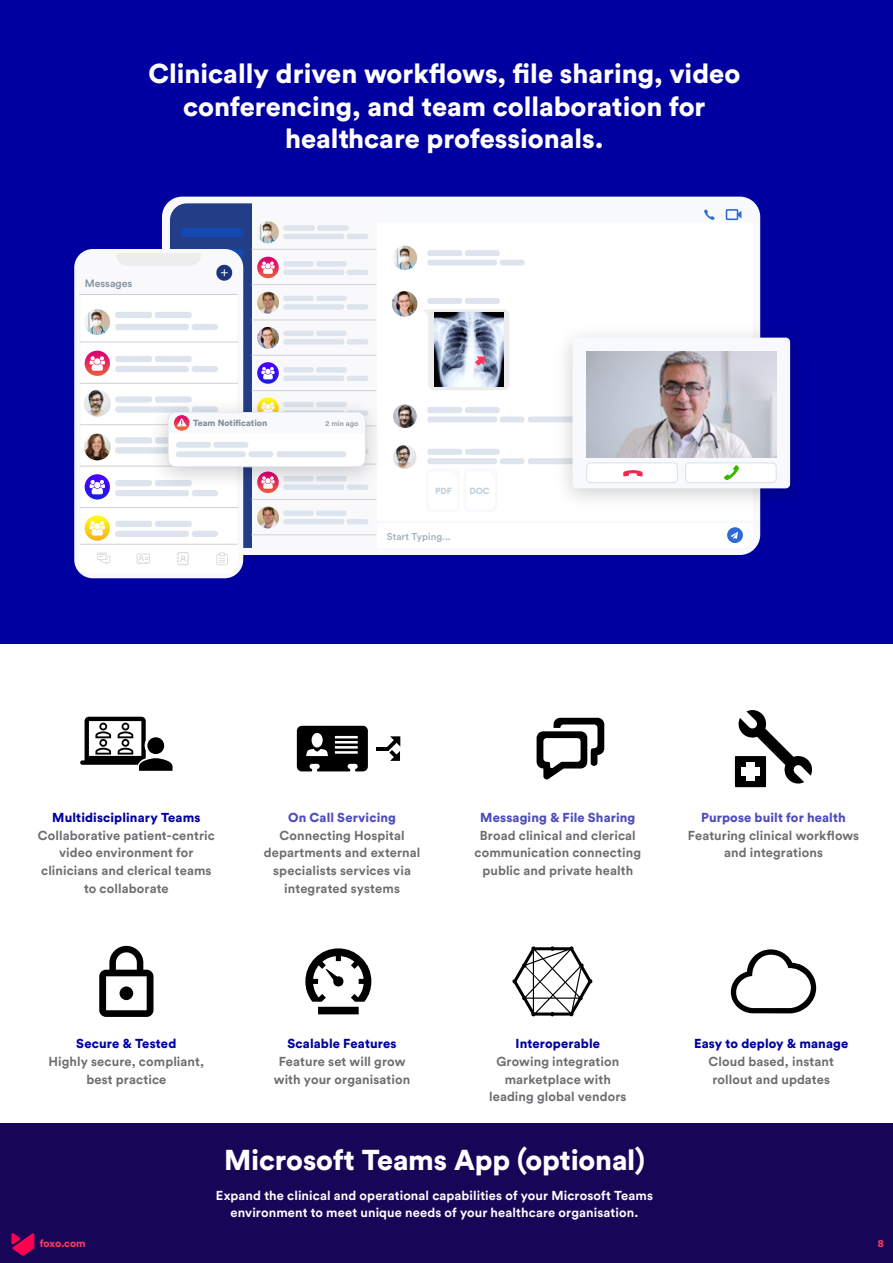
<style>
.page{position:relative;width:893px;height:1263px;background:#fff}
.page>*{position:absolute;margin:0;border:0;box-sizing:border-box;transform-origin:0 0}
.t1{font:900 28.5px "Circular Std";letter-spacing:-.005em;color:#fff}
.t2{font:900 27px/32.4px "Circular Std";color:#fff;text-align:center}
.t3{font:700 12.9px/17.5px "Circular Std";letter-spacing:.01em;color:#6d6e71;text-align:center}
.t4{font:700 12.9px/17.5px "Circular Std";letter-spacing:.01em;color:#fff;text-align:center}
.t5{font:900 12.9px "Circular Std";letter-spacing:.01em;color:#0000a0}
.t6{font:900 12.9px "Circular Std";letter-spacing:.01em;color:#4d4dbc}
.t7{font:900 10.5px "Circular Std";letter-spacing:-.005em;color:#ff375b}
.t8{font:500 10.5px "Circular Std";color:#808e9b}
.t9{font:500 9.75px "Circular Std";color:#a2adbc}
.t10{font:900 8.85px "Circular Std";color:#808e9b}
.t11{font:900 8.85px "Circular Std";color:#bfd0dd}
.t12{font:500 7.35px "Circular Std";color:#919396}
</style>
<div class="page">
<div style="left:0;top:1124px;width:893px;height:139px;background:#170557"></div>
<svg style="left:11px;top:1233px;width:24px;height:23px"></svg>
<svg style="left:537px;top:718px;width:67px;height:61px"></svg>
<svg style="left:80px;top:717px;width:93px;height:54px"></svg>
<svg style="left:739px;top:710px;width:73px;height:73px"></svg>
<div style="left:735px;top:756px;width:31px;height:31px;background:#000"></div>
<div style="left:746px;top:762px;width:9px;height:19px;background:#fff"></div>
<div style="left:741px;top:767px;width:19px;height:8px;background:#fff"></div>
<svg style="left:99px;top:946px;width:54px;height:71px"></svg>
<svg style="left:305px;top:948px;width:66px;height:66px"></svg>
<svg style="left:512px;top:946px;width:80px;height:70px"></svg>
<svg style="left:297px;top:726px;width:71px;height:45px;background:#313131"></svg>
<svg style="left:387px;top:736px;width:13px;height:25px"></svg>
<hr style="left:376px;top:747px;width:12px;height:4px;background:#000">
<svg style="left:731px;top:949px;width:85px;height:64px"></svg>
<div style="left:0;top:0;width:893px;height:643px;background:#0000a0"></div>
<div style="left:167px;top:197px;width:593px;height:358px;background:#f7f9fd"></div>
<div style="left:169px;top:204px;width:584px;height:344px;background:#fff;border-radius:13px"></div>
<div style="left:252px;top:203px;width:124px;height:345px;background:#f9f9fb"></div>
<img style="left:393px;top:246px;width:24px;height:24px;border-radius:12px">
<hr style="left:251px;top:249px;width:125px;height:1px;background:#d1d1d1">
<hr style="left:251px;top:284px;width:125px;height:1px;background:#d1d1d1">
<hr style="left:251px;top:320px;width:125px;height:1px;background:#d1d1d1">
<hr style="left:251px;top:355px;width:125px;height:1px;background:#d1d1d1">
<hr style="left:251px;top:499px;width:125px;height:1px;background:#d1d1d1">
<hr style="left:251px;top:534px;width:125px;height:1px;background:#d1d1d1">
<div style="left:74px;top:249px;width:169px;height:329px;border:6px solid #f7f9fd;border-radius:15px"></div>
<svg style="left:704px;top:204px;width:49px;height:17px"></svg>
<svg style="left:727px;top:527px;width:16px;height:16px"></svg>
<img style="left:393px;top:404px;width:24px;height:24px;border-radius:12px">
<img style="left:393px;top:445px;width:23px;height:24px;border-radius:12px">
<hr style="left:376px;top:520px;width:377px;height:3px;background:#f7f9fd">
<div style="left:426px;top:469px;width:34px;height:43px;border:3px solid #f7f9fd;border-radius:4px"></div>
<svg style="left:453px;top:469px;width:6px;height:7px"></svg>
<div style="left:464px;top:469px;width:33px;height:43px;border:3px solid #f7f9fd;border-radius:4px"></div>
<svg style="left:490px;top:469px;width:6px;height:7px"></svg>
<img style="left:392px;top:291px;width:25px;height:26px;border-radius:13px">
<div style="left:428px;top:309px;width:81px;height:81px;background:#ededed;border-radius:6px"></div>
<svg style="left:424px;top:310px;width:12px;height:4px"></svg>
<div style="left:347px;top:234px;width:21px;height:5px;background:#dde4ed;border-radius:3px"></div>
<div style="left:347px;top:270px;width:21px;height:5px;background:#dde4ed;border-radius:3px"></div>
<div style="left:347px;top:304px;width:21px;height:6px;background:#dde4ed;border-radius:3px"></div>
<div style="left:347px;top:339px;width:21px;height:5px;background:#dde4ed;border-radius:3px"></div>
<div style="left:347px;top:376px;width:21px;height:5px;background:#dde4ed;border-radius:3px"></div>
<div style="left:347px;top:519px;width:21px;height:5px;background:#dde4ed;border-radius:3px"></div>
<div style="left:427px;top:250px;width:35px;height:6px;background:#dde4ed;border-radius:2px"></div>
<div style="left:465px;top:250px;width:35px;height:6px;background:#dde4ed;border-radius:2px"></div>
<div style="left:427px;top:260px;width:70px;height:6px;background:#dde4ed;border-radius:2px"></div>
<div style="left:500px;top:260px;width:25px;height:6px;background:#dde4ed;border-radius:3px"></div>
<div style="left:427px;top:298px;width:35px;height:6px;background:#dde4ed;border-radius:2px"></div>
<div style="left:465px;top:298px;width:35px;height:6px;background:#dde4ed;border-radius:2px"></div>
<div style="left:427px;top:407px;width:35px;height:6px;background:#dde4ed;border-radius:2px"></div>
<div style="left:465px;top:407px;width:35px;height:6px;background:#dde4ed;border-radius:2px"></div>
<div style="left:427px;top:416px;width:70px;height:6px;background:#dde4ed;border-radius:2px"></div>
<div style="left:500px;top:416px;width:25px;height:6px;background:#dde4ed;border-radius:3px"></div>
<div style="left:528px;top:416px;width:70px;height:6px;background:#dde4ed;border-radius:2px"></div>
<div style="left:427px;top:449px;width:35px;height:6px;background:#dde4ed;border-radius:2px"></div>
<div style="left:465px;top:449px;width:35px;height:6px;background:#dde4ed;border-radius:2px"></div>
<div style="left:427px;top:458px;width:70px;height:6px;background:#dde4ed;border-radius:2px"></div>
<div style="left:500px;top:458px;width:25px;height:6px;background:#dde4ed;border-radius:3px"></div>
<div style="left:528px;top:458px;width:70px;height:6px;background:#dde4ed;border-radius:2px"></div>
<img style="left:545px;top:314px;width:250px;height:206px">
<div style="left:572px;top:338px;width:218px;height:150px;background:#f7f9fd;border-radius:4px"></div>
<img style="left:587px;top:351px;width:189px;height:106px">
<div style="left:587px;top:463px;width:90px;height:20px;background:#fff;border-radius:4px"></div>
<div style="left:586px;top:462px;width:92px;height:21px;border:1px solid #dae1ea;border-radius:4px"></div>
<div style="left:685px;top:463px;width:91px;height:20px;background:#fff;border-radius:4px"></div>
<div style="left:685px;top:462px;width:92px;height:21px;border:1px solid #dae1ea;border-radius:4px"></div>
<svg style="left:724px;top:465px;width:15px;height:15px"></svg>
<svg style="left:623px;top:470px;width:20px;height:6px"></svg>
<img style="left:434px;top:313px;width:70px;height:73px">
<svg style="left:475px;top:356px;width:11px;height:10px"></svg>
<img style="left:365px;top:390px;width:29px;height:100px">
<svg style="left:79px;top:203px;width:286px;height:370px"></svg>
<div style="left:176px;top:442px;width:35px;height:6px;background:#dde4ed;border-radius:2px"></div>
<div style="left:214px;top:442px;width:34px;height:6px;background:#dde4ed;border-radius:2px"></div>
<div style="left:176px;top:451px;width:70px;height:6px;background:#dde4ed;border-radius:2px"></div>
<div style="left:248px;top:451px;width:25px;height:6px;background:#dde4ed;border-radius:3px"></div>
<div style="left:276px;top:451px;width:70px;height:6px;background:#dde4ed;border-radius:2px"></div>
<h2 class="t2" style="left:148px;top:57px;width:593px">Clinically driven workflows, file sharing, video conferencing, and team collaboration for healthcare professionals.</h2>
<p class="t8" style="left:85px;top:277px;width:49px">Messages</p>
<p class="t10" style="left:193px;top:417px;width:76px">Team Notification</p>
<p class="t12" style="left:326px;top:419px;width:34px">2 min ago</p>
<p class="t11" style="left:435px;top:485px;width:18px">PDF</p>
<p class="t11" style="left:469px;top:485px;width:22px">DOC</p>
<p class="t9" style="left:387px;top:530px;width:65px">Start Typing...</p>
<p class="t5" style="left:52px;top:809px;width:150px">Multidisciplinary Teams</p>
<p class="t3" style="left:38px;top:826px;width:178px">Collaborative patient-centric video environment for clinicians and clerical teams to collaborate</p>
<p class="t6" style="left:288px;top:809px;width:109px">On Call Servicing</p>
<p class="t3" style="left:264px;top:826px;width:158px">Connecting Hospital departments and external specialists services via integrated systems</p>
<p class="t6" style="left:480px;top:809px;width:157px">Messaging &amp; File Sharing</p>
<p class="t3" style="left:475px;top:826px;width:168px">Broad clinical and clerical communication connecting public and private health</p>
<p class="t6" style="left:701px;top:809px;width:146px">Purpose built for health</p>
<p class="t3" style="left:688px;top:826px;width:173px">Featuring clinical workflows and integrations</p>
<p class="t5" style="left:76px;top:1035px;width:102px">Secure &amp; Tested</p>
<p class="t3" style="left:48px;top:1052px;width:157px">Highly secure, compliant, best practice</p>
<p class="t5" style="left:288px;top:1035px;width:111px">Scalable Features</p>
<p class="t3" style="left:274px;top:1052px;width:138px">Feature set will grow with your organisation</p>
<p class="t5" style="left:516px;top:1035px;width:86px">Interoperable</p>
<p class="t3" style="left:489px;top:1052px;width:139px">Growing integration marketplace with leading global vendors</p>
<h1 class="t1" style="left:224px;top:1141px;width:422px">Microsoft Teams App (optional)</h1>
<p class="t4" style="left:216px;top:1186px;width:439px">Expand the clinical and operational capabilities of your Microsoft Teams environment to meet unique needs of your healthcare organisation.</p>
<p class="t5" style="left:694px;top:1035px;width:156px">Easy to deploy &amp; manage</p>
<p class="t3" style="left:708px;top:1052px;width:127px;text-align:left">Cloud based, instant rollout and updates</p>
<p class="t7" style="left:40px;top:1237px;width:47px">foxo.com</p>
<p class="t7" style="left:878px;top:1237px;width:8px">8</p>
</div>
